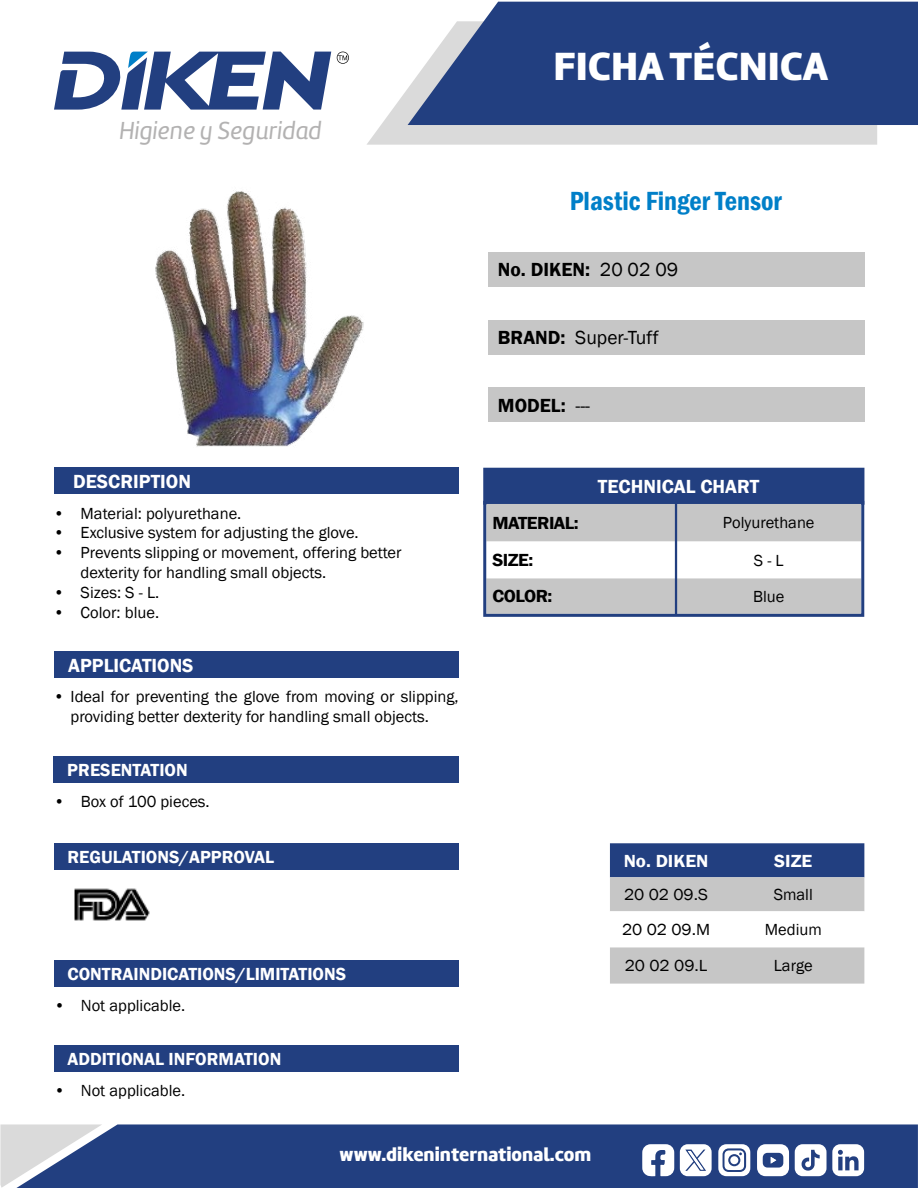
<style>
.page{position:relative;width:918px;height:1188px;background:#fff}
.page>*{position:absolute;margin:0;border:0;box-sizing:border-box;transform-origin:0 0}
.t1{font:40.8px "Amelia Basic Black";color:#fff}
.t2{font:600 condensed 27px "Franklin Gothic";color:#007fc8}
.t3{font:25.5px "Amelia Basic Italic";color:#b3b2b2}
.t4{font:600 19.5px "Franklin Gothic";color:#fff}
.t5{font:19.5px "Amelia Basic Black";color:#fff}
.t6{font:600 19.5px "Franklin Gothic";color:#000}
.t7{font:19.5px "Franklin Gothic";color:#000}
.t8{font:600 18px "Franklin Gothic";color:#fff}
.t9{font:600 18px "Franklin Gothic";letter-spacing:-.03em;color:#000;scale:1.05 1}
.t10{font:600 18px "Franklin Gothic";color:#fff;scale:1.05 1}
.t11{font:16.5px/19.8px "Franklin Gothic";color:#000}
.t12{font:16.5px "Franklin Gothic";color:#000;scale:1.05 1}
.s1{font-weight:400}
.s2{font-weight:600}
</style>
<div class="page">
<div style="left:102px;top:1124px;width:816px;height:64px;background:#223f80"></div>
<svg style="left:0;top:1124px;width:102px;height:64px;background:#9ea8bf"></svg>
<svg style="left:367px;top:88px;width:510px;height:57px;background:#ddddde"></svg>
<svg style="left:408px;top:2px;width:510px;height:123px;background:#36508b"></svg>
<svg style="left:54px;top:51px;width:277px;height:59px"></svg>
<svg style="left:337px;top:52px;width:12px;height:12px"></svg>
<svg style="left:680px;top:1144px;width:32px;height:32px"></svg>
<svg style="left:642px;top:1144px;width:32px;height:32px"></svg>
<svg style="left:718px;top:1144px;width:32px;height:32px"></svg>
<div style="left:730px;top:1156px;width:8px;height:8px;background:#fff;border-radius:50%"></div>
<svg style="left:757px;top:1144px;width:32px;height:32px"></svg>
<svg style="left:795px;top:1144px;width:69px;height:32px"></svg>
<div style="left:488px;top:252px;width:376px;height:34px;background:#c6c6c6"></div>
<div style="left:488px;top:320px;width:376px;height:34px;background:#c6c6c6"></div>
<div style="left:488px;top:388px;width:376px;height:34px;background:#c6c6c6"></div>
<div style="left:54px;top:468px;width:405px;height:26px;background:#223f80"></div>
<div style="left:54px;top:652px;width:405px;height:26px;background:#223f80"></div>
<div style="left:54px;top:756px;width:405px;height:27px;background:#223f80"></div>
<div style="left:54px;top:961px;width:404px;height:26px;background:#223f80"></div>
<div style="left:54px;top:1045px;width:405px;height:27px;background:#223f80"></div>
<div style="left:485px;top:469px;width:378px;height:34px;background:#223f80"></div>
<div style="left:483px;top:468px;width:381px;height:37px;border:3px solid #223f80"></div>
<svg style="left:487px;top:505px;width:373px;height:108px"></svg>
<div style="left:483px;top:501px;width:381px;height:116px;border:3px solid #223f80"></div>
<hr style="left:675px;top:501px;width:2px;height:114px;background:#223f80">
<svg style="left:610px;top:843px;width:254px;height:141px"></svg>
<div style="left:54px;top:843px;width:404px;height:27px;background:#223f80"></div>
<img style="left:74px;top:888px;width:76px;height:33px">
<img style="left:155px;top:191px;width:209px;height:256px">
<h3 class="t3" style="left:119px;top:116px;width:204px">Higiene y Seguridad</h3>
<p class="t4" style="left:73px;top:469px;width:119px">DESCRIPTION</p>
<p class="t11" style="left:54px;top:503px;width:189px">• Material: polyurethane.</p>
<p class="t11" style="left:54px;top:523px;width:307px">• Exclusive system for adjusting the glove.</p>
<p class="t11" style="left:81px;top:543px;width:322px;text-indent:-27px">• Prevents slipping or movement, offering better dexterity for handling small objects.</p>
<p class="t11" style="left:54px;top:583px;width:107px">• Sizes: S - L.</p>
<p class="t11" style="left:54px;top:602px;width:107px">• Color: blue.</p>
<p class="t4" style="left:68px;top:653px;width:127px">APPLICATIONS</p>
<p class="t11" style="left:71px;top:687px;width:389px;text-indent:-17px">• Ideal for preventing the glove from moving or slipping, providing better dexterity for handling small objects.</p>
<p class="t8" style="left:67px;top:759px;width:122px">PRESENTATION</p>
<p class="t11" style="left:54px;top:792px;width:157px">• Box of 100 pieces.</p>
<p class="t8" style="left:68px;top:846px;width:208px">REGULATIONS/APPROVAL</p>
<p class="t8" style="left:68px;top:963px;width:280px">CONTRAINDICATIONS/LIMITATIONS</p>
<p class="t11" style="left:54px;top:996px;width:133px">• Not applicable.</p>
<p class="t8" style="left:68px;top:1048px;width:215px">ADDITIONAL INFORMATION</p>
<p class="t11" style="left:54px;top:1081px;width:133px">• Not applicable.</p>
<h1 class="t1" style="left:553px;top:41px;width:276px">FICHA TÉCNICA</h1>
<h2 class="t2" style="left:570px;top:182px;width:214px">Plastic Finger Tensor</h2>
<p class="t6" style="left:498px;top:257px;width:182px">No. DIKEN: <span class="s1">20 02 09</span></p>
<p class="t7" style="left:498px;top:326px;width:162px"><span class="s2">BRAND:</span> Super-Tuff</p>
<p class="t6" style="left:498px;top:393px;width:94px">MODEL: <span class="s1">---</span></p>
<p class="t4" style="left:598px;top:475px;width:163px">TECHNICAL CHART</p>
<p class="t9" style="left:493px;top:512px;width:84px">MATERIAL:</p>
<p class="t11" style="left:723px;top:513px;width:93px">Polyurethane</p>
<p class="t9" style="left:493px;top:549px;width:40px">SIZE:</p>
<p class="t11" style="left:754px;top:551px;width:31px">S - L</p>
<p class="t9" style="left:493px;top:585px;width:59px">COLOR:</p>
<p class="t11" style="left:753px;top:587px;width:33px">Blue</p>
<p class="t10" style="left:624px;top:849px;width:82px">No. DIKEN</p>
<p class="t10" style="left:774px;top:849px;width:38px">SIZE</p>
<p class="t12" style="left:624px;top:884px;width:81px">20 02 09.S</p>
<p class="t11" style="left:774px;top:885px;width:41px">Small</p>
<p class="t12" style="left:622px;top:919px;width:85px">20 02 09.M</p>
<p class="t11" style="left:765px;top:920px;width:59px">Medium</p>
<p class="t12" style="left:625px;top:956px;width:80px">20 02 09.L</p>
<p class="t11" style="left:774px;top:956px;width:40px">Large</p>
<p class="t5" style="left:340px;top:1143px;width:253px">www.dikeninternational.com</p>
</div>
